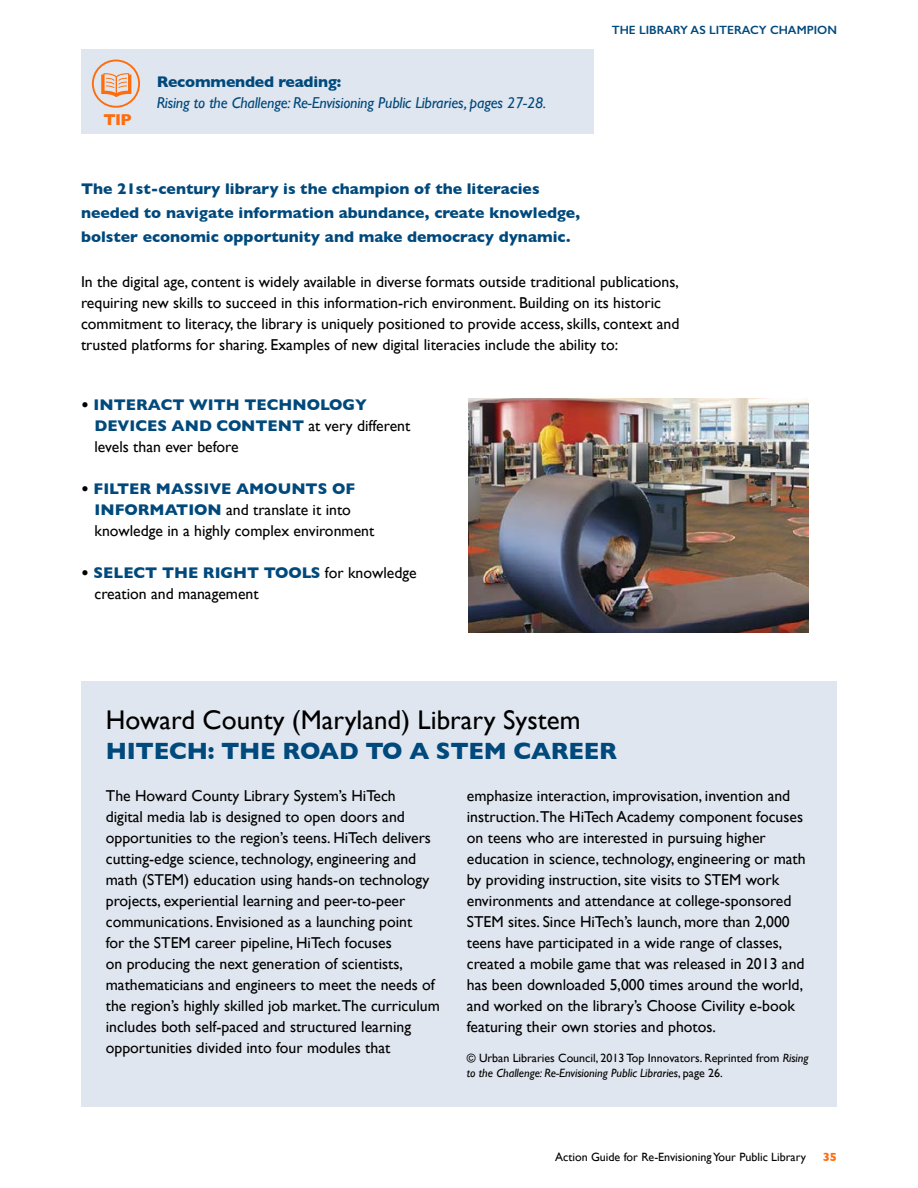
<style>
.page{position:relative;width:918px;height:1188px;background:#fff}
.page>*{position:absolute;margin:0;border:0;box-sizing:border-box;transform-origin:0 0}
.t1{font:27px "Gill Sans";color:#000}
.t2{font:700 24px "Gill Sans";letter-spacing:-.01em;color:#00497c}
.t3{font:700 16.05px "Gill Sans";color:#ff6c0c}
.t4{font:15.75px/21px "Gill Sans";color:#000}
.t5{font:700 15.75px/24px "Gill Sans";color:#00497c}
.t6{font:italic 15.75px "Gill Sans";letter-spacing:-.01em;color:#00497c}
.t7{font:12px/15px "Gill Sans";color:#000}
.t8{font:600 12px "Gill Sans";color:#00497c}
.t9{font:700 12px "Gill Sans";color:#ff6c0c}
.s1{color:#000}
.s2{font-weight:400;color:#000}
.s3{font-weight:700}
.s4{font-weight:700;color:#00497c}
.s5{font-style:italic}
</style>
<div class="page">
<div style="left:81px;top:681px;width:756px;height:426px;background:#e0e6ef"></div>
<img style="left:468px;top:399px;width:341px;height:234px">
<div style="left:81px;top:50px;width:513px;height:84px;background:#e0e6ef"></div>
<div style="left:92px;top:60px;width:48px;height:48px;border:2px solid #ff6c0c;border-radius:50%"></div>
<svg style="left:101px;top:73px;width:30px;height:24px"></svg>
<p class="t3" style="left:104px;top:106px;width:30px">TIP</p>
<p class="t5" style="left:157px;top:69px;width:186px">Recommended reading:</p>
<p class="t6" style="left:157px;top:93px;width:391px">Rising to the Challenge: Re-Envisioning Public Libraries, pages 27-28.</p>
<p class="t8" style="left:612px;top:22px;width:227px">THE LIBRARY AS LITERACY CHAMPION</p>
<p class="t5" style="left:81px;top:177px;width:501px">The 21st-century library is the champion of the literacies needed to navigate information abundance, create knowledge, bolster economic opportunity and make democracy dynamic.</p>
<p class="t4" style="left:81px;top:271px;width:600px">In the digital age, content is widely available in diverse formats outside traditional publications, requiring new skills to succeed in this information-rich environment. Building on its historic commitment to literacy, the library is uniquely positioned to provide access, skills, context and trusted platforms for sharing. Examples of new digital literacies include the ability to:</p>
<p class="t5" style="left:94px;top:394px;width:317px;line-height:21px;text-indent:-13px"><span class="s1">•</span> INTERACT WITH TECHNOLOGY<br>DEVICES AND CONTENT <span class="s2">at very different levels than ever before</span></p>
<p class="t4" style="left:94px;top:478px;width:281px;text-indent:-13px"><span class="s3">•</span> <span class="s4">FILTER MASSIVE AMOUNTS OF<br>INFORMATION</span> and translate it into knowledge in a highly complex environment</p>
<p class="t4" style="left:94px;top:562px;width:324px;text-indent:-13px"><span class="s3">•</span> <span class="s4">SELECT THE RIGHT TOOLS</span> for knowledge creation and management</p>
<h1 class="t1" style="left:106px;top:704px;width:476px">Howard County (Maryland) Library System</h1>
<h2 class="t2" style="left:106px;top:731px;width:513px">HITECH: THE ROAD TO A STEM CAREER</h2>
<p class="t4" style="left:106px;top:785px;width:336px">The Howard County Library System’s HiTech<br>digital media lab is designed to open doors and opportunities to the region’s teens. HiTech delivers cutting-edge science, technology, engineering and math (STEM) education using hands-on technology projects, experiential learning and peer-to-peer communications. Envisioned as a launching point<br>for the STEM career pipeline, HiTech focuses<br>on producing the next generation of scientists, mathematicians and engineers to meet the needs of the region’s highly skilled job market.The curriculum includes both self-paced and structured learning opportunities divided into four modules that</p>
<p class="t4" style="left:467px;top:785px;width:340px">emphasize interaction, improvisation, invention and instruction.The HiTech Academy component focuses on teens who are interested in pursuing higher education in science, technology, engineering or math by providing instruction, site visits to STEM work environments and attendance at college-sponsored STEM sites. Since HiTech’s launch, more than 2,000 teens have participated in a wide range of classes, created a mobile game that was released in 2013 and has been downloaded 5,000 times around the world, and worked on the library’s Choose Civility e-book featuring their own stories and photos.</p>
<p class="t7" style="left:467px;top:1051px;width:343px">© Urban Libraries Council, 2013 Top Innovators. Reprinted from <span class="s5">Rising to the Challenge: Re-Envisioning Public Libraries</span>, page 26.</p>
<p class="t7" style="left:555px;top:1149px;width:252px">Action Guide for Re-Envisioning Your Public Library</p>
<p class="t9" style="left:823px;top:1147px;width:16px">35</p>
</div>
